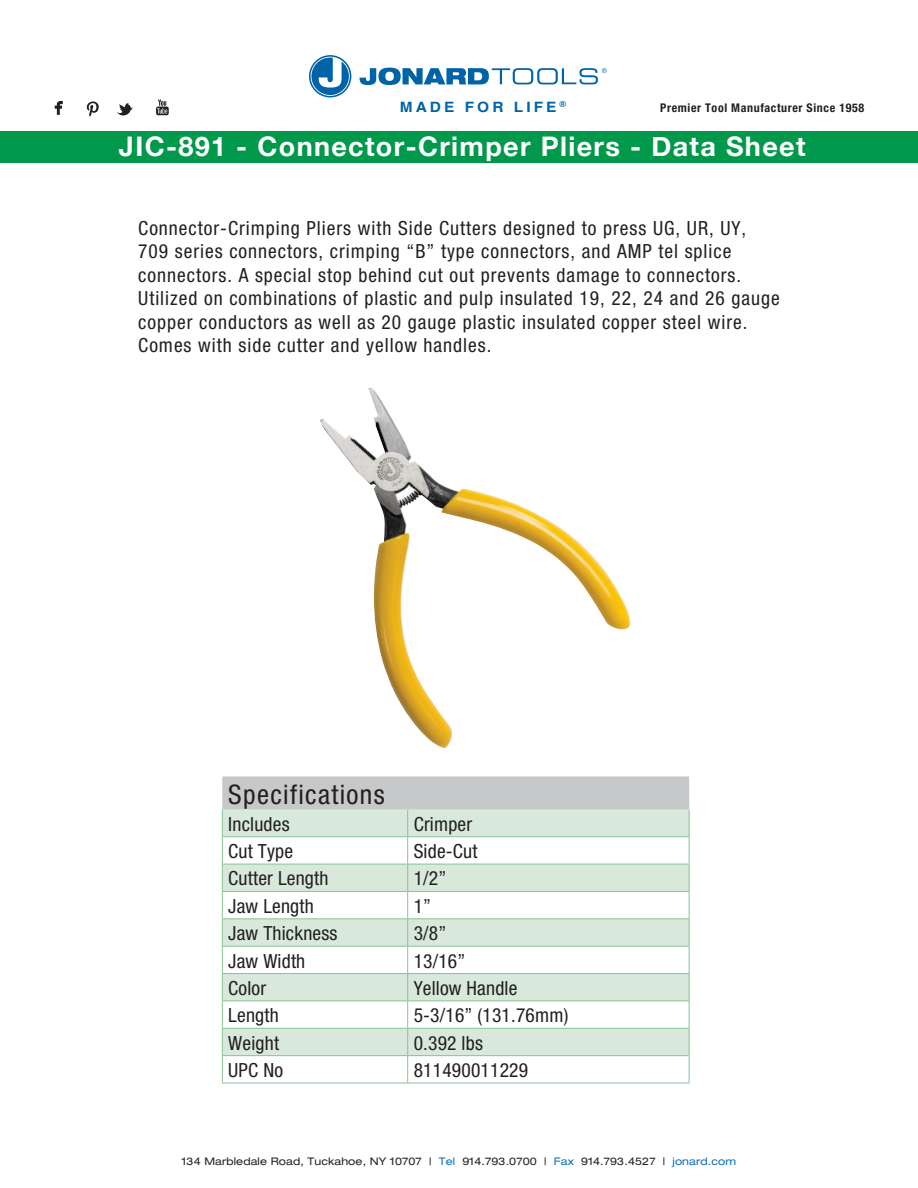
<style>
.page{position:relative;width:918px;height:1188px;background:#fff}
.page>*{position:absolute;margin:0;border:0;box-sizing:border-box;transform-origin:0 0}
.t1{font:700 27px "Helvetica Neue";letter-spacing:.05em;color:#fff}
.t2{font:condensed 27px "Helvetica Neue";letter-spacing:.05em;color:#231f20}
.t3{font:condensed 19.5px/23.4px "Helvetica Neue";letter-spacing:.05em;color:#231f20}
.t4{font:condensed 19.5px "Helvetica Neue";letter-spacing:.01em;color:#231f20}
.t5{font:700 14.25px "Helvetica";letter-spacing:.2em;color:#0163a7;scale:1.08 1}
.t6{font:700 condensed 12px "Helvetica Neue";letter-spacing:.05em;color:#231f20}
.t7{font:expanded 10.5px "Helvetica Neue";letter-spacing:.01em;color:#231f20}
.s1{color:#0e6eb8}
</style>
<div class="page">
<svg style="left:360px;top:68px;width:247px;height:17px"></svg>
<svg style="left:309px;top:55px;width:42px;height:43px"></svg>
<img style="left:54px;top:99px;width:115px;height:18px">
<div style="left:0;top:131px;width:918px;height:32px;background:#00994c"></div>
<img style="left:320px;top:388px;width:133px;height:360px">
<svg style="left:222px;top:776px;width:468px;height:307px"></svg>
<hr style="left:222px;top:1083px;width:186px;height:1px;background:#88c297">
<hr style="left:408px;top:1083px;width:282px;height:1px;background:#88c297">
<p class="t5" style="left:400px;top:95px;width:155px">MADE FOR LIFE <sup>®</sup></p>
<p class="t6" style="left:660px;top:101px;width:205px">Premier Tool Manufacturer Since 1958</p>
<h1 class="t1" style="left:119px;top:125px;width:688px">JIC-891 - Connector-Crimper Pliers - Data Sheet</h1>
<p class="t3" style="left:138px;top:216px;width:643px">Connector-Crimping Pliers with Side Cutters designed to press UG, UR, UY, 709 series connectors, crimping “B” type connectors, and AMP tel splice connectors. A special stop behind cut out prevents damage to connectors.<br>Utilized on combinations of plastic and pulp insulated 19, 22, 24 and 26 gauge copper conductors as well as 20 gauge plastic insulated copper steel wire.<br>Comes with side cutter and yellow handles.</p>
<h1 class="t2" style="left:228px;top:779px;width:158px">Specifications</h1>
<p class="t4" style="left:228px;top:813px;width:63px">Includes</p>
<p class="t4" style="left:414px;top:813px;width:60px">Crimper</p>
<p class="t3" style="left:228px;top:839px;width:66px">Cut Type</p>
<p class="t3" style="left:414px;top:839px;width:65px">Side-Cut</p>
<p class="t4" style="left:228px;top:867px;width:102px">Cutter Length</p>
<p class="t3" style="left:414px;top:867px;width:34px">1/2”</p>
<p class="t4" style="left:228px;top:895px;width:87px">Jaw Length</p>
<p class="t3" style="left:414px;top:894px;width:19px">1”</p>
<p class="t4" style="left:228px;top:922px;width:111px">Jaw Thickness</p>
<p class="t3" style="left:414px;top:921px;width:34px">3/8”</p>
<p class="t4" style="left:228px;top:949px;width:79px">Jaw Width</p>
<p class="t3" style="left:414px;top:949px;width:53px">13/16”</p>
<p class="t3" style="left:228px;top:976px;width:39px">Color</p>
<p class="t4" style="left:414px;top:977px;width:105px">Yellow Handle</p>
<p class="t3" style="left:228px;top:1004px;width:52px">Length</p>
<p class="t4" style="left:414px;top:1004px;width:156px">5-3/16” (131.76mm)</p>
<p class="t3" style="left:228px;top:1031px;width:52px">Weight</p>
<p class="t3" style="left:414px;top:1031px;width:71px">0.392 lbs</p>
<p class="t3" style="left:228px;top:1058px;width:56px">UPC No</p>
<p class="t4" style="left:414px;top:1059px;width:116px">811490011229</p>
<p class="t7" style="left:182px;top:1154px;width:556px">134 Marbledale Road, Tuckahoe, NY 10707 | <span class="s1">Tel</span> 914.793.0700 | <span class="s1">Fax</span> 914.793.4527 | <span class="s1">jonard.com</span></p>
</div>
